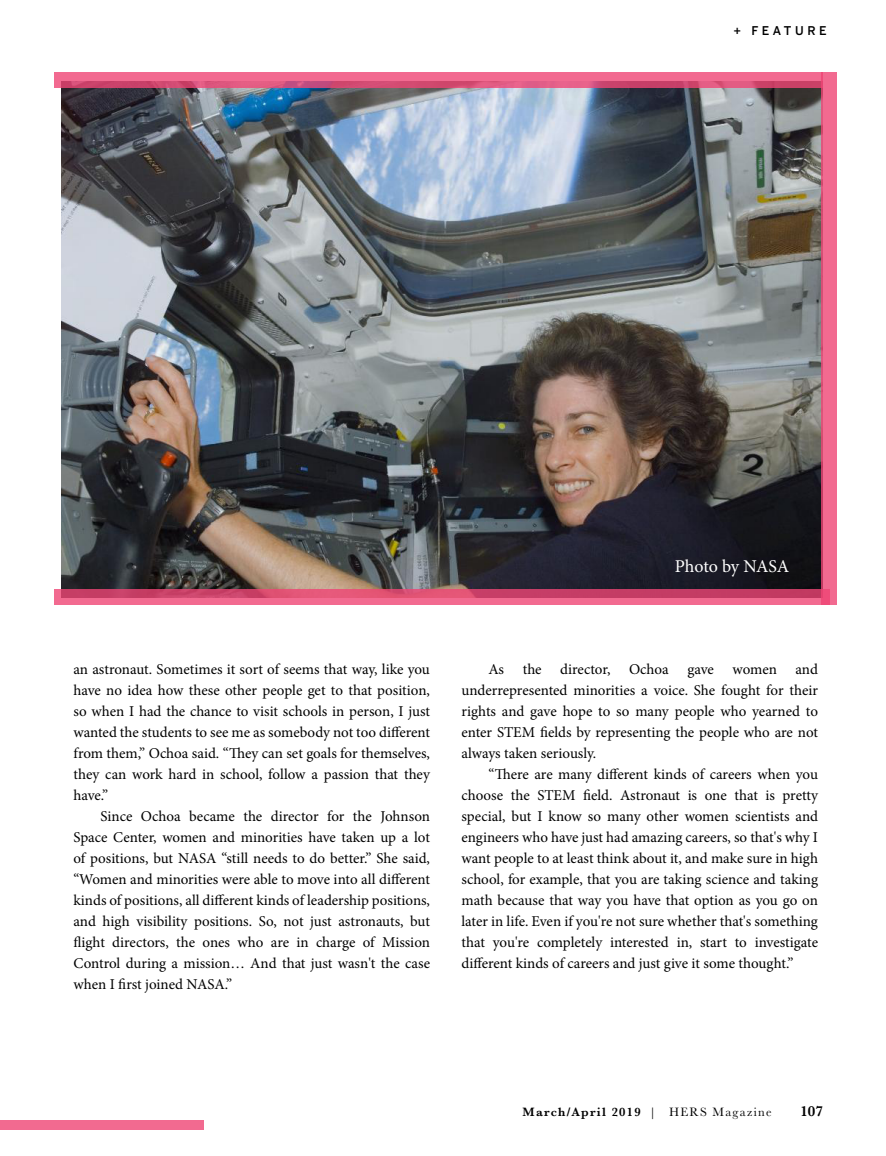
<style>
.page{position:relative;width:886px;height:1156px;background:#fff}
.page>*{position:absolute;margin:0;border:0;box-sizing:border-box;transform-origin:0 0}
.t1{font:18px "Minion Pro";letter-spacing:-.005em;color:#fff}
.t2{font:15px/21px "Minion Pro";letter-spacing:-.005em;color:#000;text-align:justify}
.t3{font:600 15px "Baskerville";color:#000}
.t4{font:600 12.6px "Baskerville";letter-spacing:.1em;color:#000}
.t5{font:500 12px "Benton Sans";letter-spacing:.3em;color:#000}
.s1{font-weight:400}
</style>
<div class="page">
<div style="left:0;top:1120px;width:204px;height:9px;background:#f26a90"></div>
<img style="left:61px;top:88px;width:760px;height:501px">
<svg style="left:54px;top:72px;width:767px;height:16px;fill:#f26a90"></svg>
<svg style="left:54px;top:589px;width:767px;height:16px"></svg>
<div style="left:821px;top:72px;width:16px;height:533px;background:linear-gradient(to bottom,#f26b91,#f2688f)"></div>
<p class="t5" style="left:733px;top:24px;width:95px">+ FEATURE</p>
<p class="t1" style="left:675px;top:554px;width:116px">Photo by NASA</p>
<p class="t2" style="left:73px;top:659px;width:358px">an astronaut. Sometimes it sort of seems that way, like you have no idea how these other people get to that position, so when I had the chance to visit schools in person, I just wanted the students to see me as somebody not too different from them,” Ochoa said. “They can set goals for themselves, they can work hard in school, follow a passion that they have.”</p>
<p class="t2" style="left:73px;top:806px;width:358px;text-indent:27px">Since Ochoa became the director for the Johnson Space Center, women and minorities have taken up a lot of positions, but NASA “still needs to do better.” She said, “Women and minorities were able to move into all different kinds of positions, all different kinds of leadership positions, and high visibility positions. So, not just astronauts, but flight directors, the ones who are in charge of Mission Control during a mission… And that just wasn't the case when I first joined NASA.”</p>
<p class="t2" style="left:461px;top:659px;width:358px;text-indent:27px">As the director, Ochoa gave women and underrepresented minorities a voice. She fought for their rights and gave hope to so many people who yearned to enter STEM fields by representing the people who are not always taken seriously.</p>
<p class="t2" style="left:461px;top:764px;width:358px;text-indent:27px">“There are many different kinds of careers when you choose the STEM field. Astronaut is one that is pretty special, but I know so many other women scientists and engineers who have just had amazing careers, so that's why I want people to at least think about it, and make sure in high school, for example, that you are taking science and taking math because that way you have that option as you go on later in life. Even if you're not sure whether that's something that you're completely interested in, start to investigate different kinds of careers and just give it some thought.”</p>
<p class="t4" style="left:522px;top:1103px;width:250px">March/April 2019 <span class="s1">| HERS Magazine</span></p>
<p class="t3" style="left:800px;top:1101px;width:24px">107</p>
</div>
